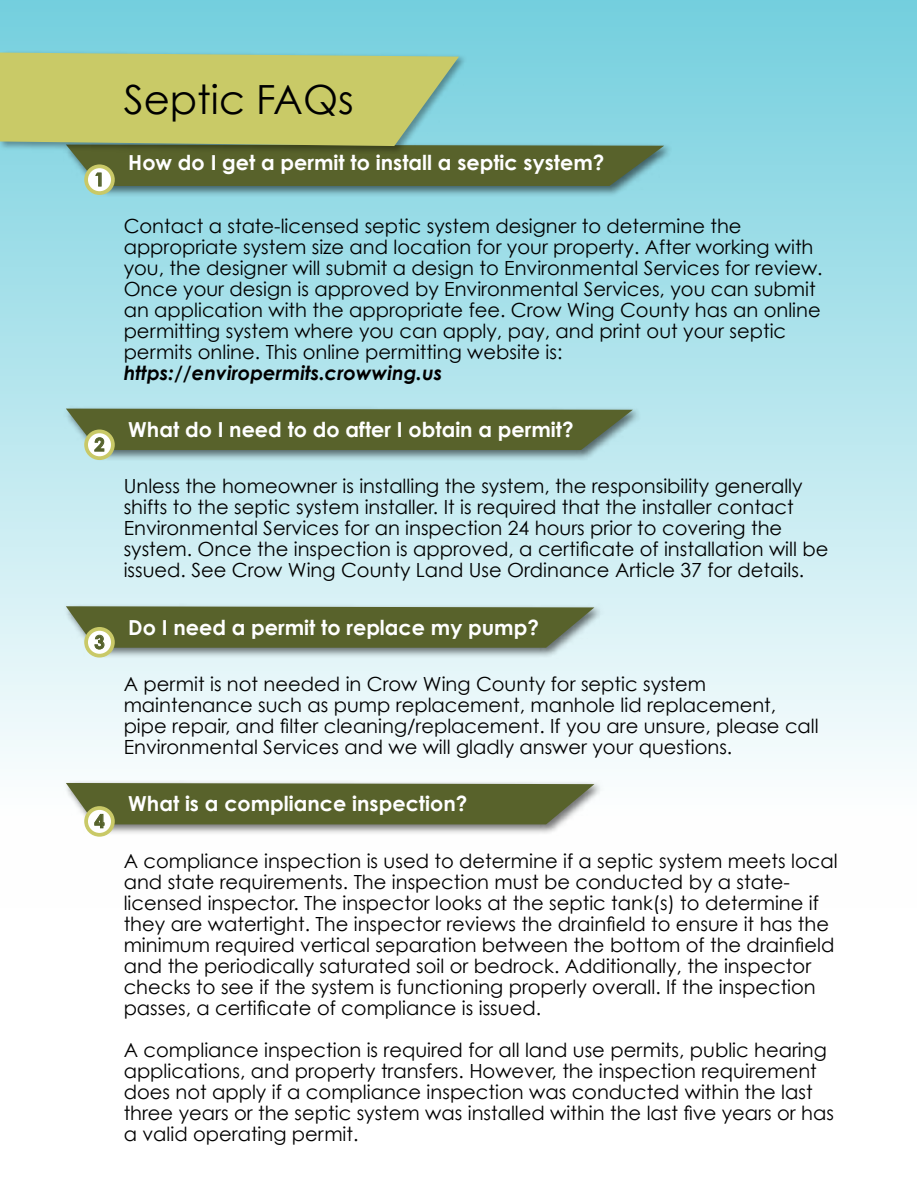
<style>
.page{position:relative;width:918px;height:1188px;background:#fff}
.page>*{position:absolute;margin:0;border:0;box-sizing:border-box;transform-origin:0 0}
.t1{font:40.2px "Century Gothic";color:#000}
.t2{font:700 20.7px "Century Gothic";color:#fff}
.t3{font:19.5px/21px "Century Gothic";color:#000}
.t4{font:italic 700 19.5px "Century Gothic";color:#000}
.t5{font:700 18.3px "Century Gothic";color:#55622b}
</style>
<div class="page">
<div style="left:0;top:0;width:917px;height:907px;background:linear-gradient(to bottom,#75cfde,#fff)"></div>
<div style="left:63px;top:142px;width:612px;height:55px;background:#000;opacity:.55"></div>
<div style="left:63px;top:406px;width:580px;height:55px;background:#000;opacity:.55"></div>
<div style="left:63px;top:603px;width:541px;height:56px;background:#000;opacity:.55"></div>
<div style="left:63px;top:780px;width:541px;height:55px;background:#000;opacity:.55"></div>
<svg style="left:84px;top:164px;width:31px;height:31px"></svg>
<svg style="left:88px;top:168px;width:23px;height:23px"></svg>
<svg style="left:0;top:53px;width:664px;height:133px;background:#96b17c"></svg>
<svg style="left:84px;top:430px;width:31px;height:30px"></svg>
<svg style="left:88px;top:433px;width:23px;height:23px"></svg>
<svg style="left:66px;top:409px;width:567px;height:42px;background:#616d3c"></svg>
<svg style="left:84px;top:627px;width:31px;height:31px"></svg>
<svg style="left:88px;top:631px;width:23px;height:23px"></svg>
<svg style="left:66px;top:606px;width:528px;height:43px;background:#657040"></svg>
<svg style="left:84px;top:806px;width:31px;height:31px"></svg>
<svg style="left:88px;top:810px;width:23px;height:23px"></svg>
<svg style="left:66px;top:783px;width:528px;height:45px;background:#6a7344"></svg>
<p class="t5" style="left:94px;top:168px;width:12px">1</p>
<p class="t5" style="left:94px;top:433px;width:12px">2</p>
<p class="t5" style="left:94px;top:631px;width:12px">3</p>
<p class="t5" style="left:94px;top:810px;width:12px">4</p>
<h1 class="t1" style="left:124px;top:75px;width:232px">Septic FAQs</h1>
<p class="t2" style="left:128px;top:150px;width:478px">How do I get a permit to install a septic system?</p>
<p class="t3" style="left:124px;top:215px;width:700px">Contact a state-licensed septic system designer to determine the appropriate system size and location for your property. After working with you, the designer will submit a design to Environmental Services for review.<br>Once your design is approved by Environmental Services, you can submit an application with the appropriate fee. Crow Wing County has an online permitting system where you can apply, pay, and print out your septic permits online. This online permitting website is:</p>
<p class="t4" style="left:124px;top:360px;width:320px">https://enviropermits.crowwing.us</p>
<p class="t2" style="left:128px;top:417px;width:447px">What do I need to do after I obtain a permit?</p>
<p class="t3" style="left:124px;top:476px;width:706px">Unless the homeowner is installing the system, the responsibility generally shifts to the septic system installer. It is required that the installer contact Environmental Services for an inspection 24 hours prior to covering the system. Once the inspection is approved, a certificate of installation will be issued. See Crow Wing County Land Use Ordinance Article 37 for details.</p>
<p class="t2" style="left:128px;top:614px;width:412px">Do I need a permit to replace my pump?</p>
<p class="t3" style="left:124px;top:673px;width:697px">A permit is not needed in Crow Wing County for septic system maintenance such as pump replacement, manhole lid replacement, pipe repair, and filter cleaning/replacement. If you are unsure, please call Environmental Services and we will gladly answer your questions.</p>
<p class="t2" style="left:128px;top:791px;width:341px">What is a compliance inspection?</p>
<p class="t3" style="left:124px;top:850px;width:715px">A compliance inspection is used to determine if a septic system meets local and state requirements. The inspection must be conducted by a state&shy;licensed inspector. The inspector looks at the septic tank(s) to determine if they are watertight. The inspector reviews the drainfield to ensure it has the minimum required vertical separation between the bottom of the drainfield and the periodically saturated soil or bedrock. Additionally, the inspector checks to see if the system is functioning properly overall. If the inspection passes, a certificate of compliance is issued.</p>
<p class="t3" style="left:124px;top:1039px;width:712px">A compliance inspection is required for all land use permits, public hearing applications, and property transfers. However, the inspection requirement does not apply if a compliance inspection was conducted within the last three years or the septic system was installed within the last five years or has a valid operating permit.</p>
</div>
